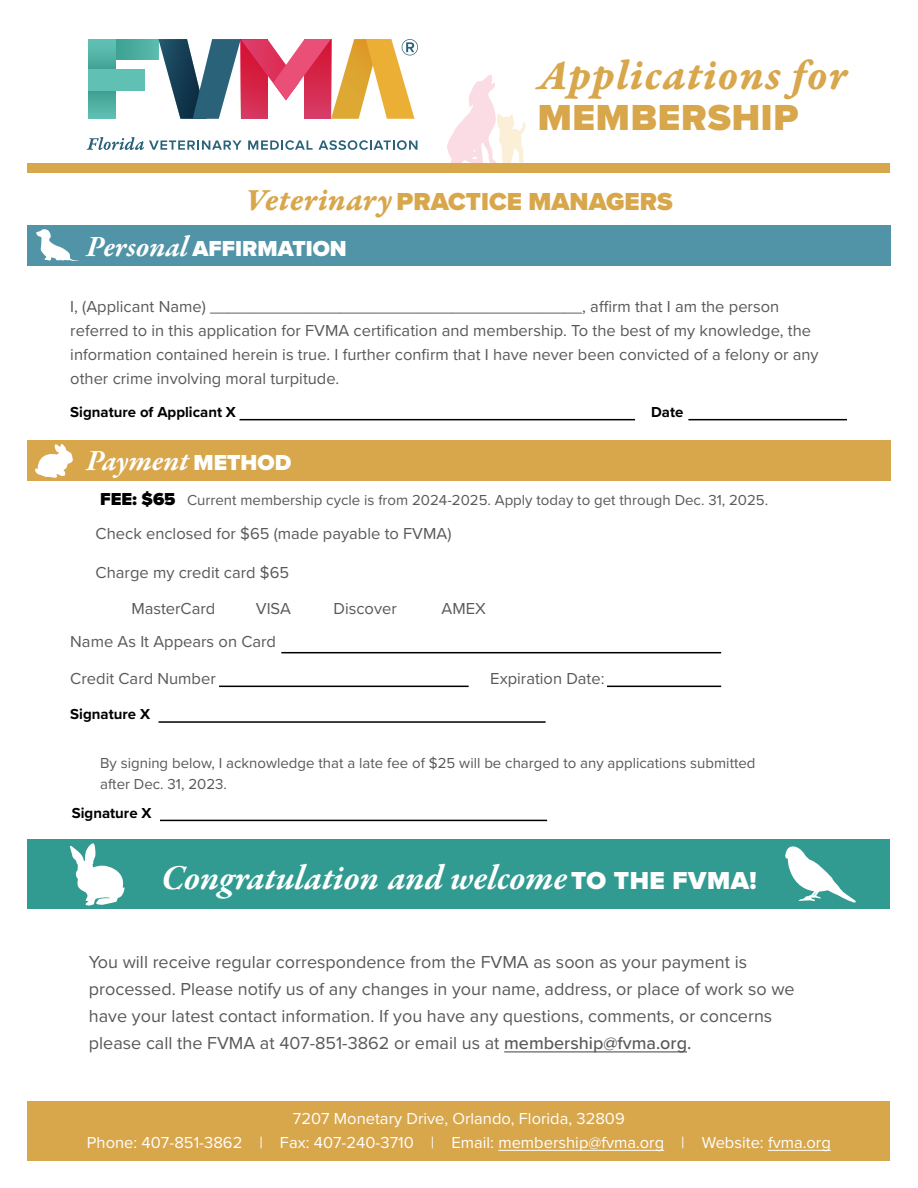
<style>
.page{position:relative;width:918px;height:1188px;background:#fff}
.page>*{position:absolute;margin:0;border:0;box-sizing:border-box;transform-origin:0 0}
.t1{font:45px "Garamond Premr Pro Bd It Capt";letter-spacing:.02em;color:#d8a64b}
.t2{font:900 37.5px "Proxima Nova";letter-spacing:.02em;color:#d8a64b}
.t3{font:italic 700 36px "Garamond Premr Pro";letter-spacing:-.005em;color:#fff}
.t4{font:italic 700 30px "Garamond Premr Pro";color:#fff}
.t5{font:900 25.5px "Proxima Nova";color:#d8a64b}
.t6{font:900 22.5px "Proxima Nova";color:#fff}
.t7{font:18px/27px "Proxima Nova";color:#58595b}
.t8{font:16.5px/24px "Proxima Nova";color:#58595b}
.t9{font:16.5px/24px "Proxima Nova";color:#fff;text-align:center}
.t10{font:15px/21px "Proxima Nova";color:#58595b}
.t11{font:700 15px "Proxima Nova";color:#000}
.s1{font-family:"Garamond Premr Pro Bd It Capt";font-weight:400;font-size:33px}
.s2{font-family:"Garamond Premr Pro";font-weight:700;font-style:italic;font-size:30px}
.s3{font-family:"Proxima Nova";font-weight:900;font-style:normal;font-size:22.5px}
.s4{font-weight:900;font-size:18px;color:#000}
.s5{font-family:"Proxima Nova";font-weight:900;font-style:normal;font-size:25.5px}
.s6{font-weight:500}
</style>
<div class="page">
<svg style="left:447px;top:74px;width:78px;height:90px"></svg>
<svg style="left:87px;top:137px;width:155px;height:13px"></svg>
<svg style="left:248px;top:140px;width:65px;height:10px"></svg>
<svg style="left:319px;top:140px;width:99px;height:10px"></svg>
<svg style="left:115px;top:39px;width:43px;height:21px"></svg>
<svg style="left:88px;top:39px;width:27px;height:80px"></svg>
<div style="left:88px;top:70px;width:56px;height:21px;background:#60c0b4"></div>
<svg style="left:158px;top:39px;width:260px;height:80px"></svg>
<div style="left:28px;top:164px;width:862px;height:9px;background:#d8a64b"></div>
<div style="left:28px;top:840px;width:862px;height:69px;background:#319a91"></div>
<div style="left:28px;top:225px;width:863px;height:40px;background:#5193a7"></div>
<div style="left:28px;top:441px;width:863px;height:40px;background:#d8a64b"></div>
<hr style="left:504px;top:1051px;width:183px;height:1px;background:#58595b">
<svg style="left:70px;top:843px;width:55px;height:63px"></svg>
<svg style="left:785px;top:846px;width:71px;height:57px"></svg>
<hr style="left:240px;top:419px;width:395px;height:1px;background:#000">
<hr style="left:688px;top:419px;width:159px;height:1px;background:#000">
<svg style="left:36px;top:229px;width:43px;height:32px"></svg>
<svg style="left:35px;top:444px;width:38px;height:34px"></svg>
<hr style="left:159px;top:721px;width:387px;height:2px;background:#000">
<hr style="left:281px;top:652px;width:440px;height:1px;background:#000">
<hr style="left:607px;top:686px;width:114px;height:1px;background:#000">
<hr style="left:219px;top:686px;width:250px;height:1px;background:#000">
<hr style="left:160px;top:820px;width:387px;height:1px;background:#000">
<div style="left:28px;top:1101px;width:862px;height:60px;background:#d8a64b"></div>
<hr style="left:498px;top:1150px;width:166px;height:1px;background:#fff">
<hr style="left:768px;top:1150px;width:63px;height:1px;background:#fff">
<h1 class="t1" style="left:538px;top:48px;width:311px">Applications for</h1>
<h2 class="t2" style="left:538px;top:89px;width:262px">MEMBERSHIP</h2>
<h3 class="t5" style="left:245px;top:183px;width:429px"><span class="s1">Veterinary</span> PRACTICE MANAGERS</h3>
<h3 class="t6" style="left:87px;top:232px;width:262px"><span class="s2">Personal</span> AFFIRMATION</h3>
<p class="t8" style="left:70px;top:294px;width:750px">I, (Applicant Name) ________________________________________, affirm that I am the person referred to in this application for FVMA certification and membership. To the best of my knowledge, the information contained herein is true. I further confirm that I have never been convicted of a felony or any other crime involving moral turpitude.</p>
<p class="t11" style="left:70px;top:401px;width:167px">Signature of Applicant X</p>
<p class="t11" style="left:651px;top:401px;width:34px">Date</p>
<h3 class="t4" style="left:87px;top:442px;width:206px">Payment <span class="s3">METHOD</span></h3>
<p class="t10" style="left:100px;top:489px;width:670px"><span class="s4">FEE: $65</span> Current membership cycle is from 2024-2025. Apply today to get through Dec. 31, 2025.</p>
<p class="t8" style="left:96px;top:520px;width:357px">Check enclosed for $65 (made payable to FVMA)</p>
<p class="t8" style="left:131px;top:554px;width:159px;line-height:35.2px;text-indent:-36px">Charge my credit card $65<br>MasterCard</p>
<p class="t8" style="left:256px;top:595px;width:37px">VISA</p>
<p class="t8" style="left:333px;top:595px;width:65px">Discover</p>
<p class="t8" style="left:442px;top:595px;width:46px">AMEX</p>
<p class="t8" style="left:70px;top:629px;width:207px">Name As It Appears on Card</p>
<p class="t8" style="left:70px;top:666px;width:147px">Credit Card Number</p>
<p class="t8" style="left:490px;top:666px;width:116px">Expiration Date:</p>
<p class="t11" style="left:70px;top:703px;width:81px">Signature X</p>
<p class="t10" style="left:100px;top:752px;width:657px">By signing below, I acknowledge that a late fee of $25 will be charged to any applications submitted after Dec. 31, 2023.</p>
<p class="t11" style="left:72px;top:802px;width:81px">Signature X</p>
<h3 class="t3" style="left:161px;top:855px;width:597px">Congratulation and welcome <span class="s5">TO THE FVMA!</span></h3>
<p class="t7" style="left:89px;top:948px;width:707px">You will receive regular correspondence from the FVMA as soon as your payment is processed. Please notify us of any changes in your name, address, or place of work so we have your latest contact information. If you have any questions, comments, or concerns please call the FVMA at 407-851-3862 or email us at <span class="s6">membership@fvma.org.</span></p>
<p class="t9" style="left:87px;top:1106px;width:745px">7207 Monetary Drive, Orlando, Florida, 32809<br>Phone: 407-851-3862 | Fax: 407-240-3710 | Email: membership@fvma.org | Website: fvma.org</p>
</div>
